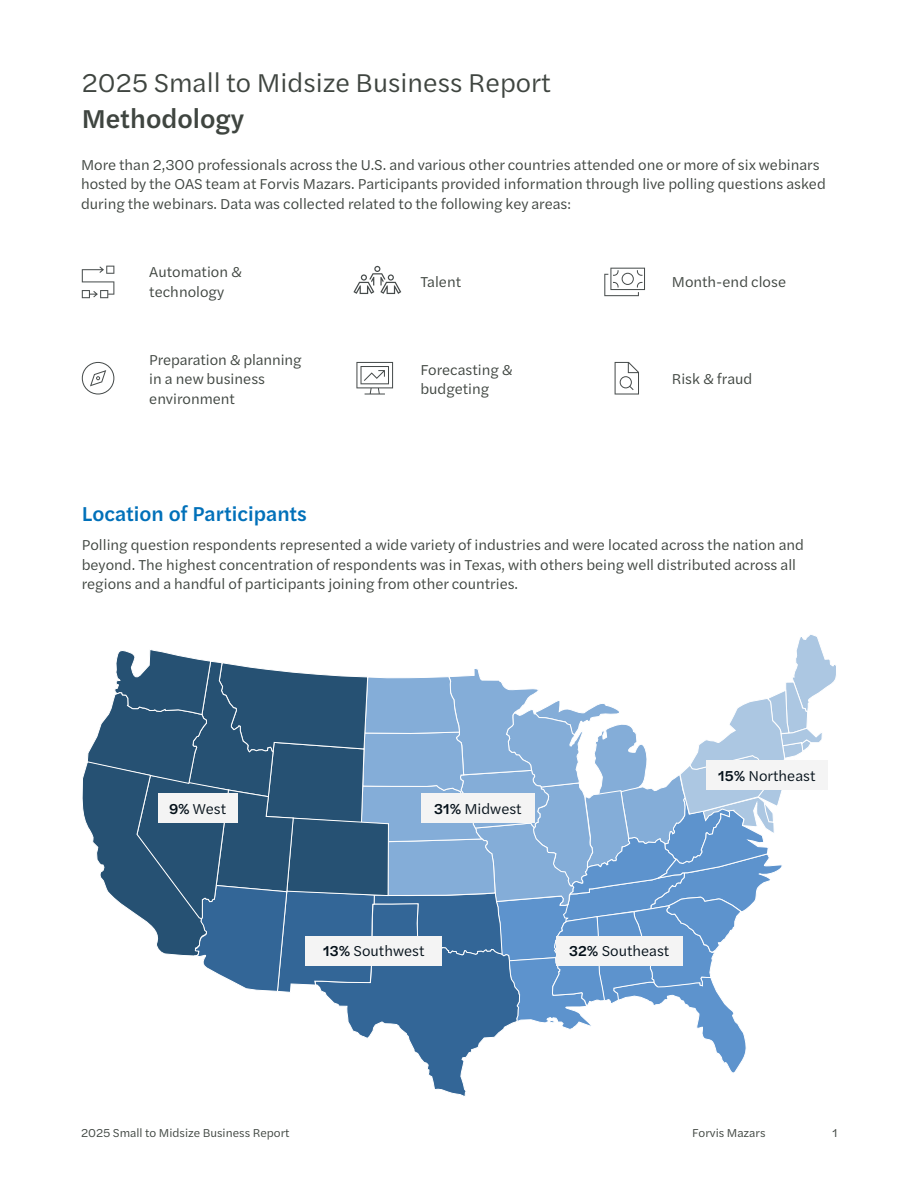
<style>
.page{position:relative;width:918px;height:1188px;background:#fff}
.page>*{position:absolute;margin:0;border:0;box-sizing:border-box;transform-origin:0 0}
.t1{font:27px "Halyard Text";color:#3f4540}
.t2{font:500 27px "Halyard Text";color:#3f4540}
.t3{font:500 21px "Halyard Text";color:#0070b9}
.t4{font:15px/19.5px "Halyard Text";color:#3f4540}
.t5{font:15px "Halyard Text";color:#041019}
.t6{font:12px "Halyard Text";color:#3f4540}
.s1{font-weight:500}
</style>
<div class="page">
<svg style="left:615px;top:362px;width:24px;height:33px"></svg>
<svg style="left:356px;top:362px;width:37px;height:33px"></svg>
<svg style="left:604px;top:268px;width:41px;height:28px"></svg>
<svg style="left:353px;top:266px;width:49px;height:28px"></svg>
<svg style="left:82px;top:362px;width:32px;height:33px"></svg>
<svg style="left:82px;top:266px;width:32px;height:32px"></svg>
<svg style="left:82px;top:635px;width:754px;height:461px"></svg>
<div style="left:421px;top:794px;width:114px;height:29px;background:#f4f4f4"></div>
<div style="left:158px;top:794px;width:80px;height:29px;background:#f4f4f4"></div>
<div style="left:556px;top:937px;width:127px;height:29px;background:#f4f4f4"></div>
<div style="left:306px;top:937px;width:136px;height:29px;background:#f4f4f4"></div>
<div style="left:706px;top:761px;width:121px;height:29px;background:#f4f4f4"></div>
<h1 class="t1" style="left:82px;top:63px;width:471px">2025 Small to Midsize Business Report</h1>
<h1 class="t2" style="left:82px;top:99px;width:164px">Methodology</h1>
<p class="t4" style="left:81px;top:154px;width:746px">More than 2,300 professionals across the U.S. and various other countries attended one or more of six webinars hosted by the OAS team at Forvis Mazars. Participants provided information through live polling questions asked during the webinars. Data was collected related to the following key areas:</p>
<p class="t4" style="left:149px;top:261px;width:95px">Automation &amp; technology</p>
<p class="t4" style="left:420px;top:271px;width:42px">Talent</p>
<p class="t4" style="left:672px;top:271px;width:116px">Month-end close</p>
<p class="t4" style="left:149px;top:349px;width:154px">Preparation &amp; planning in a new business environment</p>
<p class="t4" style="left:420px;top:359px;width:94px">Forecasting &amp; budgeting</p>
<p class="t4" style="left:672px;top:369px;width:82px">Risk &amp; fraud</p>
<h2 class="t3" style="left:82px;top:498px;width:227px">Location of Participants</h2>
<p class="t4" style="left:82px;top:534px;width:724px">Polling question respondents represented a wide variety of industries and were located across the nation and beyond. The highest concentration of respondents was in Texas, with others being well distributed across all regions and a handful of participants joining from other countries.</p>
<p class="t5" style="left:169px;top:798px;width:59px"><span class="s1">9%</span> West</p>
<p class="t5" style="left:434px;top:798px;width:89px"><span class="s1">31%</span> Midwest</p>
<p class="t5" style="left:718px;top:765px;width:99px"><span class="s1">15%</span> Northeast</p>
<p class="t5" style="left:323px;top:940px;width:103px"><span class="s1">13%</span> Southwest</p>
<p class="t5" style="left:569px;top:940px;width:102px"><span class="s1">32%</span> Southeast</p>
<p class="t6" style="left:81px;top:1124px;width:210px">2025 Small to Midsize Business Report</p>
<p class="t6" style="left:692px;top:1124px;width:75px">Forvis Mazars</p>
<p class="t6" style="left:833px;top:1124px;width:7px">1</p>
</div>
